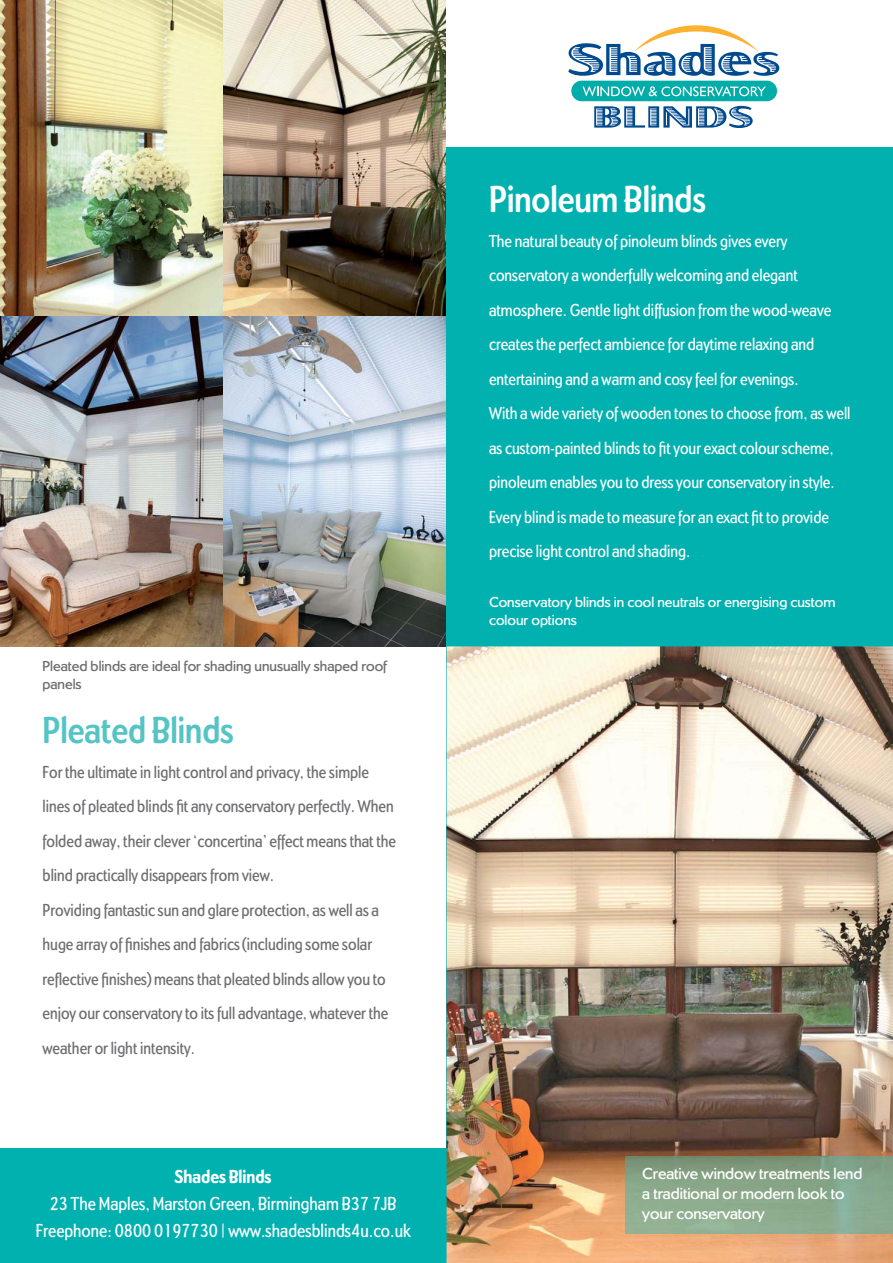
<style>
.page{position:relative;width:893px;height:1263px;background:#fff}
.page>*{position:absolute;margin:0;border:0;box-sizing:border-box;transform-origin:0 0}
.t1{font:39px "Dundee Bold Cond";color:#fff}
.t2{font:39px "Dundee Bold Cond";color:#56c4c4}
.t3{font:19.5px/27px "Dundee Med Cond";color:#fff;text-align:center}
.t4{font:19.5px "Dundee Ex Bold Cond";color:#fff}
.t5{font:18px/34.5px "Dundee Med Cond";color:#fff}
.t6{font:18px/34.5px "Dundee Med Cond";color:#6d6e71}
.t7{font:500 16.5px/19.8px "Dundee";color:#fff}
.t8{font:500 15px/18px "Dundee";color:#fff}
.t9{font:500 15px/18px "Dundee";color:#6d6e71}
</style>
<div class="page">
<div style="left:0;top:1148px;width:446px;height:115px;background:#00b1b0"></div>
<img style="left:0;top:0;width:446px;height:646px">
<div style="left:446px;top:0;width:447px;height:1263px;background:#00b1b0"></div>
<img style="left:446px;top:646px;width:447px;height:617px">
<div style="left:446px;top:0;width:447px;height:146px;background:#fff"></div>
<div style="left:571px;top:81px;width:206px;height:20px;background:#00ada8;border-radius:10px"></div>
<svg style="left:594px;top:106px;width:159px;height:22px"></svg>
<svg style="left:568px;top:25px;width:212px;height:51px"></svg>
<svg style="left:582px;top:86px;width:184px;height:10px"></svg>
<img style="left:625px;top:1157px;width:268px;height:76px">
<p class="t9" style="left:43px;top:658px;width:346px">Pleated blinds are ideal for shading unusually shaped roof panels</p>
<h1 class="t2" style="left:43px;top:716px;width:193px">Pleated Blinds</h1>
<p class="t6" style="left:43px;top:756px;width:355px">For the ultimate in light control and privacy, the simple lines of pleated blinds fit any conservatory perfectly. When folded away, their clever ‘concertina’ effect means that the blind practically disappears from view.<br>Providing fantastic sun and glare protection, as well as a huge array of finishes and fabrics (including some solar reflective finishes) means that pleated blinds allow you to enjoy our conservatory to its full advantage, whatever the weather or light intensity.</p>
<p class="t4" style="left:175px;top:1169px;width:98px">Shades Blinds</p>
<p class="t3" style="left:36px;top:1191px;width:376px">23 The Maples, Marston Green, Birmingham B37 7JB<br>Freephone: 0800 0197730 | www.shadesblinds4u.co.uk</p>
<h1 class="t1" style="left:489px;top:185px;width:218px">Pinoleum Blinds</h1>
<p class="t5" style="left:489px;top:225px;width:363px">The natural beauty of pinoleum blinds gives every conservatory a wonderfully welcoming and elegant atmosphere. Gentle light diffusion from the wood-weave creates the perfect ambience for daytime relaxing and entertaining and a warm and cosy feel for evenings.<br>With a wide variety of wooden tones to choose from, as well as custom-painted blinds to fit your exact colour scheme, pinoleum enables you to dress your conservatory in style.<br>Every blind is made to measure for an exact fit to provide precise light control and shading.</p>
<p class="t8" style="left:489px;top:594px;width:348px">Conservatory blinds in cool neutrals or energising custom colour options</p>
<p class="t7" style="left:642px;top:1165px;width:222px">Creative window treatments lend a traditional or modern look to your conservatory</p>
</div>
